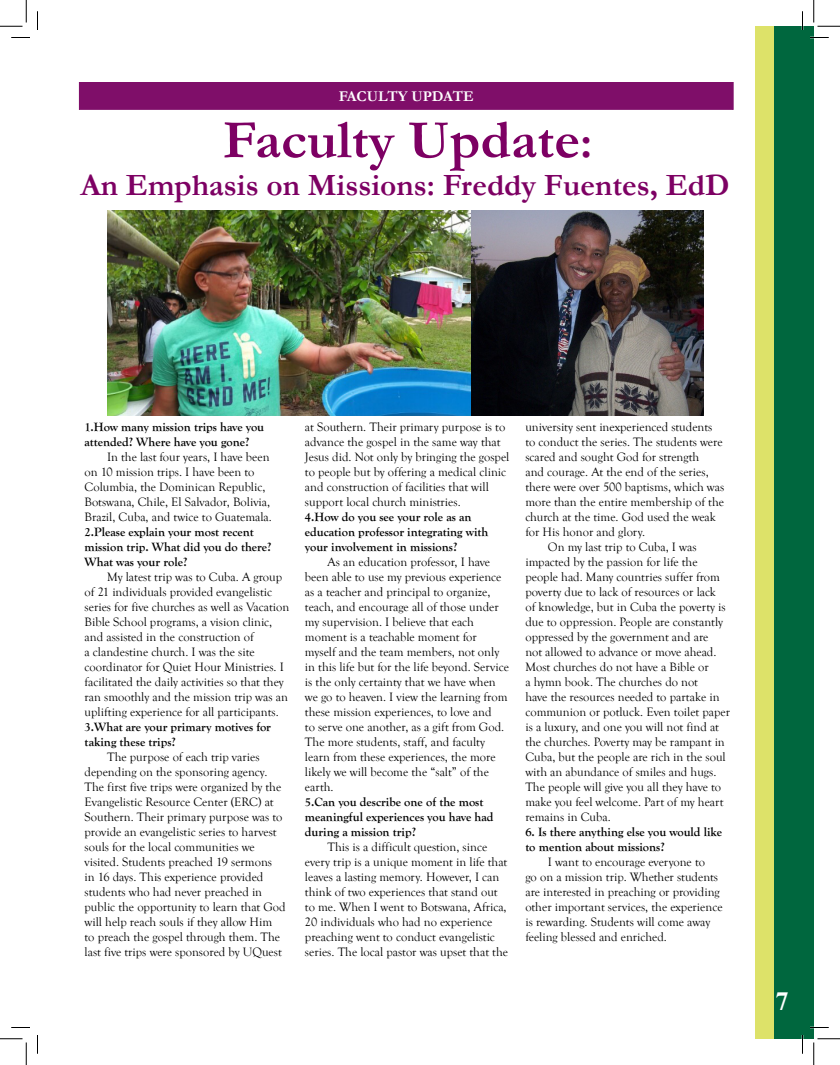
<style>
.page{position:relative;width:840px;height:1065px;background:#fff}
.page>*{position:absolute;margin:0;border:0;box-sizing:border-box;transform-origin:0 0}
.t1{font:700 55px "Garamond";color:#7d0063}
.t2{font:700 31.25px "Garamond";color:#7d0063}
.t3{font:700 26.25px "Times New Roman";color:#fff}
.t4{font:700 15px "Garamond";color:#fff}
.t5{font:12.5px/15px "Goudy Old Style T";color:#000}
.t6{font:700 12.5px/15px "Goudy Old Style T";color:#000}
.s1{font-size:47.5px}
</style>
<div class="page">
<div style="left:773px;top:26px;width:41px;height:1013px;background:#00673e"></div>
<div style="left:755px;top:26px;width:18px;height:1013px;background:#dde269"></div>
<div style="left:79px;top:82px;width:654px;height:27px;background:#7f0e69"></div>
<div style="left:79px;top:82px;width:654px;height:28px;border:1px solid #7f0e69"></div>
<img style="left:108px;top:210px;width:595px;height:206px">
<svg style="left:11px;top:37px;width:19px;height:1px"></svg>
<svg style="left:810px;top:37px;width:19px;height:1px"></svg>
<svg style="left:11px;top:1027px;width:19px;height:1px"></svg>
<svg style="left:810px;top:1027px;width:19px;height:1px"></svg>
<svg style="left:37px;top:11px;width:1px;height:19px"></svg>
<svg style="left:37px;top:1035px;width:1px;height:19px"></svg>
<svg style="left:802px;top:11px;width:1px;height:19px"></svg>
<svg style="left:802px;top:1035px;width:1px;height:19px"></svg>
<svg style="left:0;top:0;width:27px;height:27px"></svg>
<svg style="left:0;top:1039px;width:27px;height:26px"></svg>
<svg style="left:814px;top:0;width:26px;height:27px"></svg>
<svg style="left:814px;top:1039px;width:26px;height:26px"></svg>
<p class="t4" style="left:339px;top:86px;width:137px">FACULTY UPDATE</p>
<h1 class="t1" style="left:223px;top:103px;width:371px">Faculty Update<span class="s1">:</span></h1>
<h2 class="t2" style="left:80px;top:164px;width:651px">An Emphasis on Missions: Freddy Fuentes, EdD</h2>
<p class="t6" style="left:85px;top:419px;width:181px">1.How many mission trips have you attended? Where have you gone?</p>
<p class="t5" style="left:85px;top:449px;width:189px;text-indent:22px">In the last four years, I have been on 10 mission trips. I have been to Columbia, the Dominican Republic, Botswana, Chile, El Salvador, Bolivia, Brazil, Cuba, and twice to Guatemala.</p>
<p class="t6" style="left:85px;top:524px;width:188px">2.Please explain your most recent mission trip. What did you do there?<br>What was your role?</p>
<p class="t5" style="left:85px;top:569px;width:206px;text-indent:22px">My latest trip was to Cuba. A group of 21 individuals provided evangelistic series for five churches as well as Vacation Bible School programs, a vision clinic, and assisted in the construction of<br>a clandestine church. I was the site coordinator for Quiet Hour Ministries. I facilitated the daily activities so that they ran smoothly and the mission trip was an uplifting experience for all participants.</p>
<p class="t6" style="left:85px;top:719px;width:188px">3.What are your primary motives for taking these trips?</p>
<p class="t5" style="left:85px;top:749px;width:203px;text-indent:22px">The purpose of each trip varies depending on the sponsoring agency.<br>The first five trips were organized by the Evangelistic Resource Center (ERC) at Southern. Their primary purpose was to provide an evangelistic series to harvest souls for the local communities we visited. Students preached 19 sermons<br>in 16 days. This experience provided students who had never preached in public the opportunity to learn that God will help reach souls if they allow Him<br>to preach the gospel through them. The last five trips were sponsored by UQuest</p>
<p class="t5" style="left:305px;top:419px;width:206px">at Southern. Their primary purpose is to advance the gospel in the same way that Jesus did. Not only by bringing the gospel to people but by offering a medical clinic and construction of facilities that will support local church ministries.</p>
<p class="t6" style="left:305px;top:509px;width:185px">4.How do you see your role as an education professor integrating with your involvement in missions?</p>
<p class="t5" style="left:305px;top:554px;width:206px;text-indent:22px">As an education professor, I have been able to use my previous experience as a teacher and principal to organize, teach, and encourage all of those under my supervision. I believe that each moment is a teachable moment for myself and the team members, not only in this life but for the life beyond. Service is the only certainty that we have when we go to heaven. I view the learning from these mission experiences, to love and<br>to serve one another, as a gift from God.<br>The more students, staff, and faculty learn from these experiences, the more likely we will become the “salt” of the earth.</p>
<p class="t6" style="left:305px;top:794px;width:190px">5.Can you describe one of the most meaningful experiences you have had during a mission trip?</p>
<p class="t5" style="left:305px;top:839px;width:205px;text-indent:22px">This is a difficult question, since every trip is a unique moment in life that leaves a lasting memory. However, I can think of two experiences that stand out to me. When I went to Botswana, Africa, 20 individuals who had no experience preaching went to conduct evangelistic series. The local pastor was upset that the</p>
<p class="t5" style="left:525px;top:419px;width:189px">university sent inexperienced students</p>
<p class="t5" style="left:525px;top:434px;width:199px">to conduct the series. The students were</p>
<p class="t5" style="left:525px;top:449px;width:175px">scared and sought God for strength</p>
<p class="t5" style="left:525px;top:464px;width:185px">and courage. At the end of the series,</p>
<p class="t5" style="left:525px;top:479px;width:200px">there were over 500 baptisms, which was</p>
<p class="t5" style="left:525px;top:494px;width:200px">more than the entire membership of the</p>
<p class="t5" style="left:525px;top:509px;width:192px">church at the time. God used the weak</p>
<p class="t5" style="left:525px;top:524px;width:121px">for His honor and glory.</p>
<p class="t5" style="left:548px;top:539px;width:150px">On my last trip to Cuba, I was</p>
<p class="t5" style="left:525px;top:554px;width:174px">impacted by the passion for life the</p>
<p class="t5" style="left:525px;top:569px;width:196px">people had. Many countries suffer from</p>
<p class="t5" style="left:525px;top:584px;width:192px">poverty due to lack of resources or lack</p>
<p class="t5" style="left:525px;top:599px;width:202px">of knowledge, but in Cuba the poverty is</p>
<p class="t5" style="left:525px;top:614px;width:199px">due to oppression. People are constantly</p>
<p class="t5" style="left:525px;top:629px;width:185px">oppressed by the government and are</p>
<p class="t5" style="left:525px;top:644px;width:193px">not allowed to advance or move ahead.</p>
<p class="t5" style="left:525px;top:659px;width:185px">Most churches do not have a Bible or</p>
<p class="t5" style="left:525px;top:674px;width:174px">a hymn book. The churches do not</p>
<p class="t5" style="left:525px;top:689px;width:196px">have the resources needed to partake in</p>
<p class="t5" style="left:525px;top:704px;width:206px">communion or potluck. Even toilet paper</p>
<p class="t5" style="left:525px;top:719px;width:195px">is a luxury, and one you will not find at</p>
<p class="t5" style="left:525px;top:734px;width:201px">the churches. Poverty may be rampant in</p>
<p class="t5" style="left:525px;top:749px;width:202px">Cuba, but the people are rich in the soul</p>
<p class="t5" style="left:525px;top:764px;width:193px">with an abundance of smiles and hugs.</p>
<p class="t5" style="left:525px;top:779px;width:197px">The people will give you all they have to</p>
<p class="t5" style="left:525px;top:794px;width:200px">make you feel welcome. Part of my heart</p>
<p class="t5" style="left:525px;top:809px;width:87px">remains in Cuba.</p>
<p class="t6" style="left:525px;top:824px;width:198px">6. Is there anything else you would like to mention about missions?</p>
<p class="t5" style="left:525px;top:854px;width:199px;text-indent:22px">I want to encourage everyone to<br>go on a mission trip. Whether students are interested in preaching or providing other important services, the experience is rewarding. Students will come away feeling blessed and enriched.</p>
<h3 class="t3" style="left:776px;top:983px;width:15px">7</h3>
</div>
